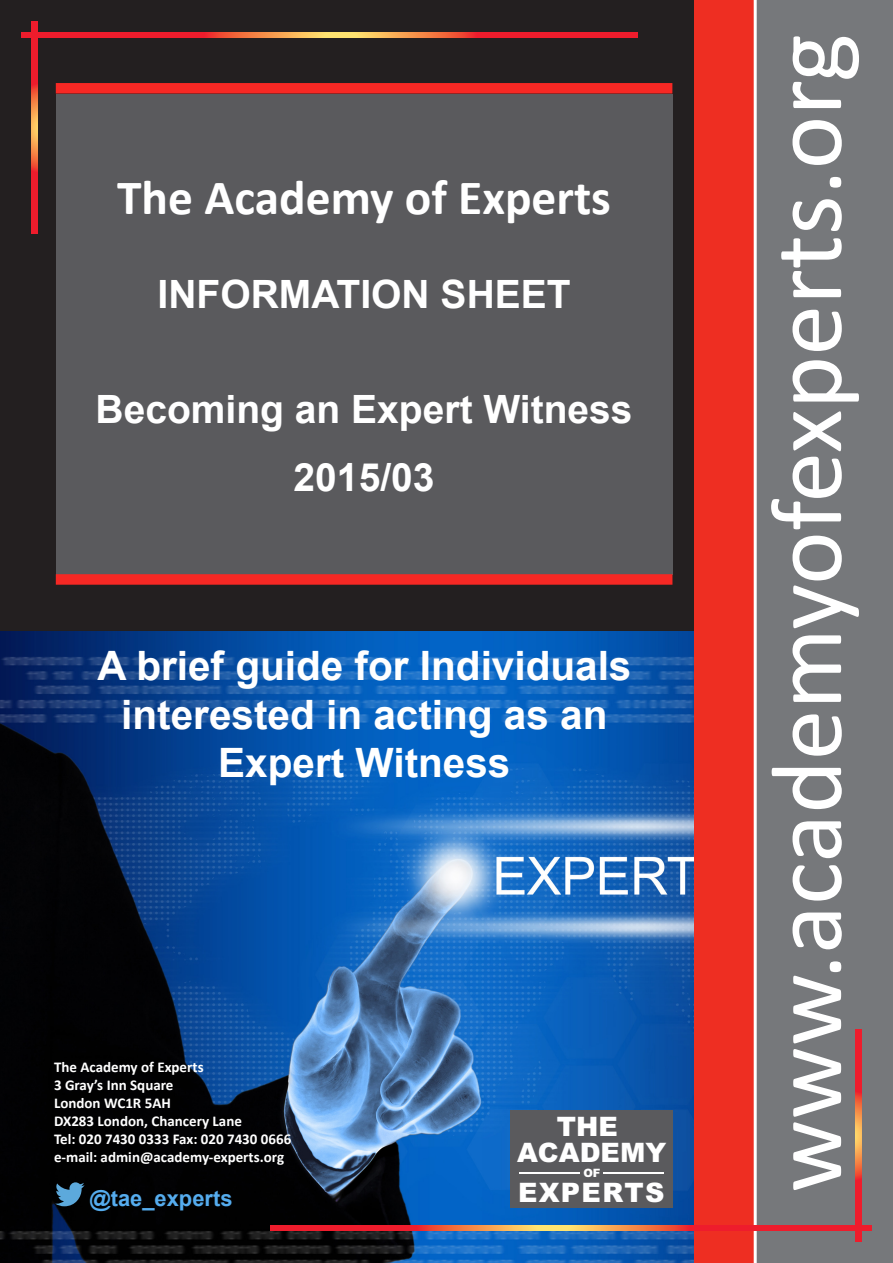
<style>
.page{position:relative;width:893px;height:1263px;background:#fff}
.page>*{position:absolute;margin:0;border:0;box-sizing:border-box;transform-origin:0 0}
.t1{font:102px "Calibri";color:#fff}
.t2{font:700 49.5px "Calibri";color:#fff}
.t3{font:700 40.5px/48.6px "Arial";color:#fff;text-align:center}
.t4{font:700 39px "Arial";color:#fff}
.t5{font:26.85px/26.8px "Logo";letter-spacing:.005em;color:#fff;text-align:center}
.t6{font:26.85px "Logo";letter-spacing:.05em;color:#fff}
.t7{font:700 21.9px "Arial";color:#55acee}
.Hanging_indent{font:700 15px "Calibri";color:#fff}
.t8{font:11.55px "Logo";color:#fff}
</style>
<div class="page">
<div style="left:0;top:0;width:694px;height:632px;background:#231f20"></div>
<img style="left:0;top:632px;width:694px;height:631px">
<div style="left:56px;top:94px;width:616px;height:480px;background:#5a5a5d"></div>
<div style="left:56px;top:83px;width:616px;height:11px;background:#f62824"></div>
<div style="left:56px;top:574px;width:616px;height:11px;background:#f62824"></div>
<div style="left:511px;top:1110px;width:162px;height:98px;background:#5a5a5d"></div>
<hr style="left:520px;top:1172px;width:60px;height:2px;background:#fff">
<hr style="left:604px;top:1172px;width:60px;height:2px;background:#fff">
<svg style="left:55px;top:1182px;width:30px;height:24px"></svg>
<div style="left:694px;top:0;width:199px;height:1263px;background:#ee2e22"></div>
<div style="left:754px;top:0;width:139px;height:1263px;background:#76787b"></div>
<svg style="left:270px;top:1225px;width:602px;height:6px;background:#f2533c"></svg>
<svg style="left:856px;top:1029px;width:5px;height:213px"></svg>
<svg style="left:21px;top:32px;width:617px;height:5px;background:#f2523b"></svg>
<svg style="left:32px;top:21px;width:5px;height:213px"></svg>
<p class="t2" style="left:117px;top:163px;width:495px">The Academy of Experts</p>
<p class="t4" style="left:158px;top:267px;width:415px">INFORMATION SHEET</p>
<p class="t4" style="left:96px;top:382px;width:539px">Becoming an Expert Witness</p>
<p class="t4" style="left:294px;top:450px;width:142px">2015/03</p>
<p class="t3" style="left:97px;top:642px;width:536px">A brief guide for Individuals interested in acting as an<br>Expert Witness</p>
<p class="Hanging_indent" style="left:54px;top:1056px;width:151px">The Academy of Experts</p>
<p class="Hanging_indent" style="left:54px;top:1074px;width:121px">3 Gray’s Inn Square</p>
<p class="Hanging_indent" style="left:54px;top:1092px;width:118px">London WC1R 5AH</p>
<p class="Hanging_indent" style="left:54px;top:1110px;width:189px">DX283 London, Chancery Lane</p>
<p class="Hanging_indent" style="left:54px;top:1128px;width:239px">Tel: 020 7430 0333 Fax: 020 7430 0666</p>
<p class="Hanging_indent" style="left:54px;top:1146px;width:232px">e-mail: admin@academy-experts.org</p>
<p class="t7" style="left:89px;top:1183px;width:145px">@tae_experts</p>
<p class="t5" style="left:517px;top:1112px;width:151px">THE<br>ACADEMY</p>
<p class="t6" style="left:518px;top:1173px;width:148px">EXPERTS</p>
<p class="t8" style="left:583px;top:1164px;width:19px">OF</p>
<h1 class="t1" style="left:736px;top:1193px;width:1161px;rotate:-90deg">www.academyofexperts.org</h1>
</div>
